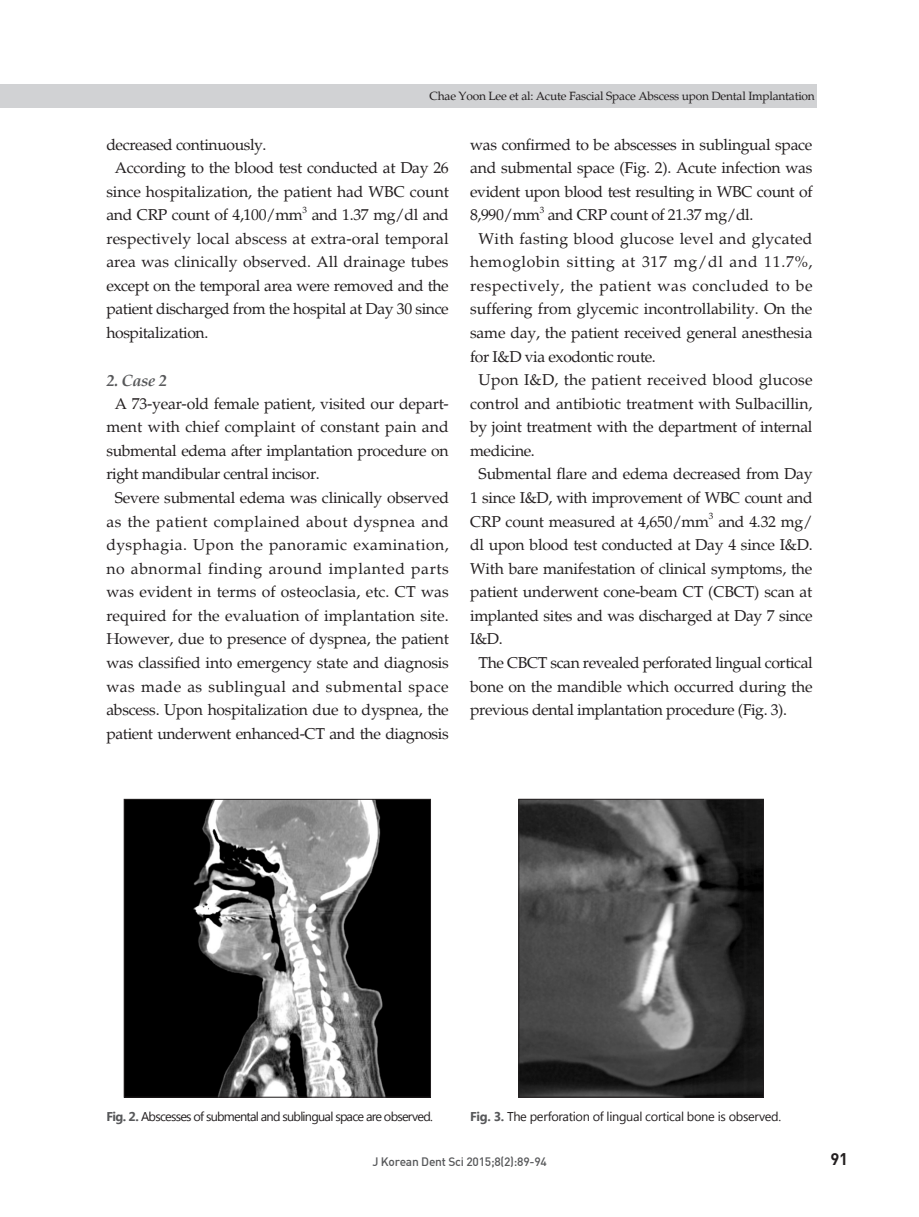
<style>
.page{position:relative;width:919px;height:1217px;background:#fff}
.page>*{position:absolute;margin:0;border:0;box-sizing:border-box;transform-origin:0 0}
._1{font:italic 700 16.5px "Palatino";color:#57585a}
.논문제목_영문{font:16.5px "Dinbol";color:#231f20}
.본문{font:15.75px/23.5px "Palatino";letter-spacing:-.015em;color:#231f20;text-align:justify}
.그림_캡션{font:12.75px "Segoe UI";letter-spacing:-.06em;color:#231f20}
.그림_캡션-2{font:12.75px "Segoe UI";letter-spacing:-.025em;color:#231f20}
.t1{font:12px "Palatino";letter-spacing:-.02em;color:#231f20}
.논문제목_영문-2{font:12px "Dinmed";letter-spacing:-.02em;color:#57585a}
.본문-2{font:9.15px "Palatino";color:#231f20}
.s1{font-weight:700;color:#57585a}
</style>
<div class="page">
<div style="left:13px;top:84px;width:803px;height:24px;background:#d1d2d4"></div>
<div style="left:0;top:84px;width:13px;height:24px;background:#d1d2d4"></div>
<img style="left:126px;top:800px;width:303px;height:295px">
<div style="left:124px;top:798px;width:307px;height:299px;border:1px solid #231f20"></div>
<img style="left:520px;top:800px;width:241px;height:295px">
<div style="left:518px;top:798px;width:245px;height:299px;border:1px solid #231f20"></div>
<p class="t1" style="left:429px;top:89px;width:387px">Chae Yoon Lee et al: Acute Fascial Space Abscess upon Dental Implantation</p>
<p class="본문" style="left:106px;top:133px;width:162px">decreased continuously.</p>
<p class="본문" style="left:106px;top:156px;width:344px;text-indent:9px">According to the blood test conducted at Day 26 since hospitalization, the patient had WBC count and CRP count of 4,100/mm</p>
<p class="본문-2" style="left:302px;top:204px;width:6px">3</p>
<p class="본문" style="left:106px;top:203px;width:344px;text-indent:205px">and 1.37 mg/dl and respectively local abscess at extra-oral temporal area was clinically observed. All drainage tubes except on the temporal area were removed and the patient discharged from the hospital at Day 30 since hospitalization.</p>
<p class="_1" style="left:106px;top:370px;width:62px">2. Case 2</p>
<p class="본문" style="left:106px;top:392px;width:344px;text-indent:9px">A 73-year-old female patient, visited our depart&shy;ment with chief complaint of constant pain and submental edema after implantation procedure on right mandibular central incisor.</p>
<p class="본문" style="left:106px;top:486px;width:344px;text-align:center">Severe submental edema was clinically observed as the patient complained about dyspnea and dysphagia. Upon the panoramic examination, no abnormal finding around implanted parts was evident in terms of osteoclasia, etc. CT was required for the evaluation of implantation site.<br>However, due to presence of dyspnea, the patient was classified into emergency state and diagnosis was made as sublingual and submental space abscess. Upon hospitalization due to dyspnea, the patient underwent enhanced-CT and the diagnosis</p>
<p class="본문" style="left:470px;top:133px;width:344px">was confirmed to be abscesses in sublingual space and submental space (Fig. 2). Acute infection was evident upon blood test resulting in WBC count of 8,990/mm</p>
<p class="본문-2" style="left:539px;top:204px;width:6px">3</p>
<p class="본문" style="left:547px;top:203px;width:207px">and CRP count of 21.37 mg/dl.</p>
<p class="본문" style="left:470px;top:227px;width:344px;text-indent:9px">With fasting blood glucose level and glycated hemoglobin sitting at 317 mg/dl and 11.7%, respectively, the patient was concluded to be suffering from glycemic incontrollability. On the same day, the patient received general anesthesia for I&amp;D via exodontic route.</p>
<p class="본문" style="left:470px;top:368px;width:344px;text-indent:9px">Upon I&amp;D, the patient received blood glucose control and antibiotic treatment with Sulbacillin, by joint treatment with the department of internal medicine.</p>
<p class="본문" style="left:470px;top:462px;width:344px;text-indent:9px">Submental flare and edema decreased from Day 1 since I&amp;D, with improvement of WBC count and CRP count measured at 4,650/mm</p>
<p class="본문-2" style="left:709px;top:510px;width:6px">3</p>
<p class="본문" style="left:470px;top:509px;width:344px;text-indent:248px">and 4.32 mg/ dl upon blood test conducted at Day 4 since I&amp;D.<br>With bare manifestation of clinical symptoms, the patient underwent cone-beam CT (CBCT) scan at implanted sites and was discharged at Day 7 since I&amp;D.</p>
<p class="본문" style="left:470px;top:651px;width:344px;text-indent:9px">The CBCT scan revealed perforated lingual cortical bone on the mandible which occurred during the previous dental implantation procedure (Fig. 3).</p>
<p class="그림_캡션" style="left:106px;top:1107px;width:328px"><span class="s1">Fig. 2.</span> Abscesses of submental and sublingual space are observed.</p>
<p class="그림_캡션-2" style="left:470px;top:1107px;width:312px"><span class="s1">Fig. 3.</span> The perforation of lingual cortical bone is observed.</p>
<p class="논문제목_영문-2" style="left:372px;top:1153px;width:176px">J Korean Dent Sci 2015;8(2):89-94</p>
<p class="논문제목_영문" style="left:830px;top:1148px;width:19px">91</p>
</div>
